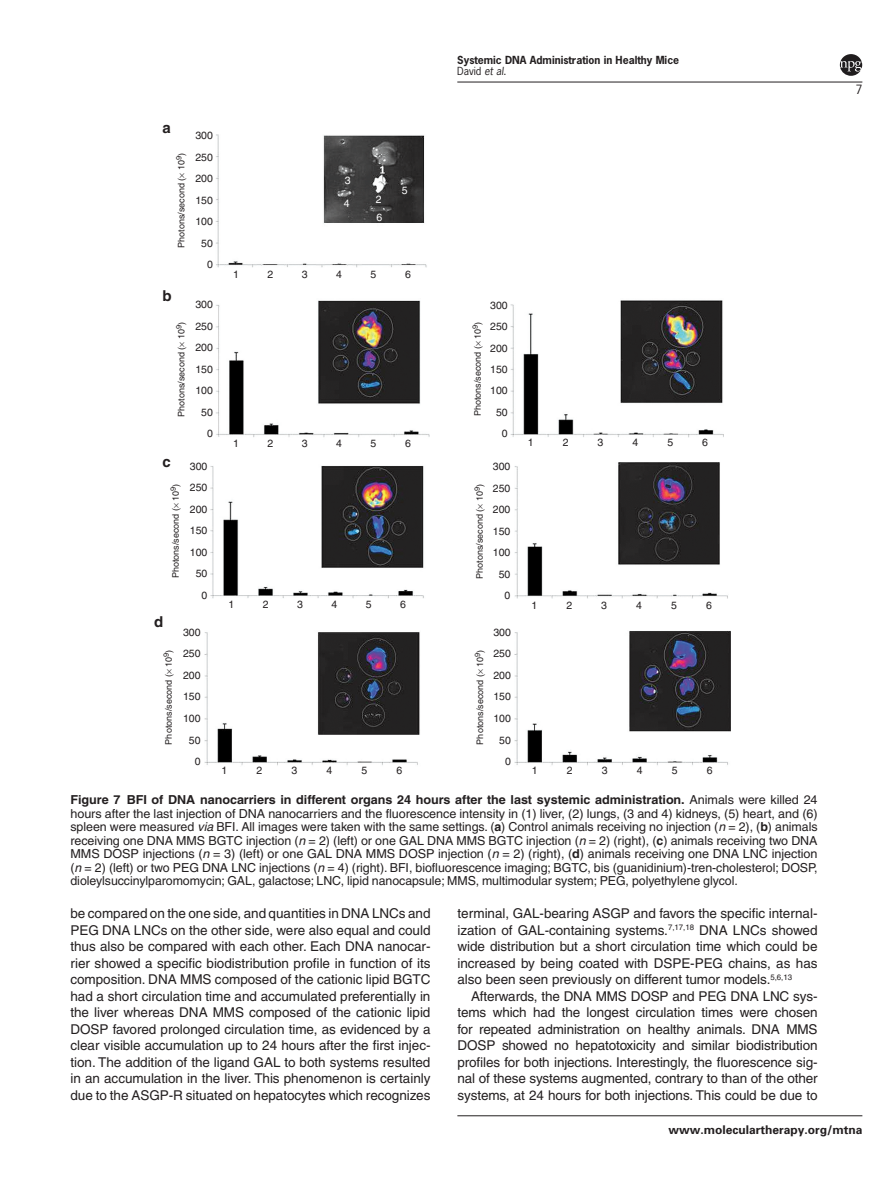
<style>
.page{position:relative;width:893px;height:1191px;background:#fff}
.page>*{position:absolute;margin:0;border:0;box-sizing:border-box;transform-origin:0 0}
.t1{font:700 15px "Helvetica";color:#231f20}
.t2{font:13.5px/16.5px "Helvetica";letter-spacing:-.005em;color:#231f20;text-align:justify}
.t3{font:12.3px/13.5px "Helvetica";letter-spacing:-.005em;color:#231f20;text-align:justify}
.t4{font:700 12px "Univers";color:#231f20}
.t5{font:12px "News Gothic";color:#231f20}
.t6{font:10.5px/21.6px "Helvetica";color:#231f20;text-align:justify}
.t7{font:700 10.5px/11.7px "News Gothic";color:#231f20}
.t8{font:10.5px/17.7px "Helvetica";color:#fff}
.t9{font:9px "Helvetica";color:#231f20}
.s1{font-weight:400}
.s2{font-weight:400;font-style:italic}
.s3{font-weight:700}
.s4{font-style:italic}
</style>
<div class="page">
<hr style="left:457px;top:1115px;width:405px;height:1px;background:#231f20">
<hr style="left:457px;top:82px;width:405px;height:1px;background:#231f20">
<svg style="left:840px;top:54px;width:22px;height:22px"></svg>
<img style="left:215px;top:134px;width:212px;height:133px">
<img style="left:216px;top:300px;width:213px;height:137px">
<img style="left:511px;top:300px;width:212px;height:137px">
<img style="left:515px;top:462px;width:213px;height:137px">
<img style="left:210px;top:465px;width:214px;height:134px">
<img style="left:204px;top:632px;width:216px;height:134px">
<img style="left:514px;top:631px;width:216px;height:135px">
<p class="t1" style="left:163px;top:118px;width:10px">a</p>
<p class="t9" style="left:176px;top:248px;width:96px;rotate:-90deg">Photons/second ( 10<sup>9</sup>)</p>
<p class="t1" style="left:163px;top:286px;width:11px">b</p>
<p class="t9" style="left:176px;top:417px;width:96px;rotate:-90deg">Photons/second ( 10<sup>9</sup>)</p>
<p class="t6" style="left:195px;top:125px;width:19px">300<br>250<br>200<br>150</p>
<p class="t6" style="left:195px;top:211px;width:19px;text-align:right">100<br>50<br>0</p>
<p class="t6" style="left:195px;top:293px;width:19px">300<br>250<br>200<br>150</p>
<p class="t6" style="left:195px;top:380px;width:19px;text-align:right">100<br>50<br>0</p>
<p class="t1" style="left:163px;top:452px;width:10px">c</p>
<p class="t9" style="left:170px;top:578px;width:96px;rotate:-90deg">Photons/second ( 10<sup>9</sup>)</p>
<p class="t6" style="left:190px;top:455px;width:19px">300<br>250<br>200<br>150</p>
<p class="t6" style="left:190px;top:541px;width:19px;text-align:right">100<br>50<br>0</p>
<p class="t1" style="left:154px;top:612px;width:11px">d</p>
<p class="t9" style="left:164px;top:744px;width:96px;rotate:-90deg">Photons/second ( 10<sup>9</sup>)</p>
<p class="t6" style="left:183px;top:621px;width:19px">300<br>250<br>200<br>150</p>
<p class="t6" style="left:183px;top:707px;width:19px;text-align:right">100<br>50<br>0</p>
<p class="t8" style="left:345px;top:171px;width:7px">3</p>
<p class="t8" style="left:344px;top:194px;width:7px">4</p>
<p class="t8" style="left:380px;top:161px;width:7px">1</p>
<p class="t8" style="left:376px;top:190px;width:8px">2<br>6</p>
<p class="t8" style="left:402px;top:181px;width:7px">5</p>
<p class="t6" style="left:233px;top:263px;width:7px">1</p>
<p class="t6" style="left:267px;top:263px;width:7px">2</p>
<p class="t6" style="left:302px;top:263px;width:7px">3</p>
<p class="t6" style="left:336px;top:263px;width:7px">4</p>
<p class="t6" style="left:371px;top:263px;width:7px">5</p>
<p class="t6" style="left:405px;top:263px;width:7px">6</p>
<p class="t6" style="left:233px;top:432px;width:7px">1</p>
<p class="t6" style="left:267px;top:432px;width:7px">2</p>
<p class="t6" style="left:302px;top:432px;width:7px">3</p>
<p class="t6" style="left:336px;top:432px;width:7px">4</p>
<p class="t6" style="left:371px;top:432px;width:7px">5</p>
<p class="t6" style="left:405px;top:432px;width:7px">6</p>
<p class="t6" style="left:228px;top:593px;width:7px">1</p>
<p class="t6" style="left:263px;top:593px;width:7px">2</p>
<p class="t6" style="left:297px;top:593px;width:7px">3</p>
<p class="t6" style="left:331px;top:593px;width:7px">4</p>
<p class="t6" style="left:366px;top:593px;width:7px">5</p>
<p class="t6" style="left:400px;top:593px;width:7px">6</p>
<p class="t6" style="left:222px;top:760px;width:7px">1</p>
<p class="t6" style="left:257px;top:760px;width:7px">2</p>
<p class="t6" style="left:292px;top:760px;width:7px">3</p>
<p class="t6" style="left:326px;top:760px;width:7px">4</p>
<p class="t6" style="left:361px;top:760px;width:7px">5</p>
<p class="t6" style="left:396px;top:760px;width:7px">6</p>
<p class="t7" style="left:457px;top:53px;width:223px">Systemic DNA Administration in Healthy Mice<br><span class="s1">David</span> <span class="s2">et al</span><span class="s1">.</span></p>
<p class="t6" style="left:490px;top:294px;width:19px">300<br>250<br>200<br>150</p>
<p class="t9" style="left:472px;top:416px;width:96px;rotate:-90deg">Photons/second ( 10<sup>9</sup>)</p>
<p class="t6" style="left:490px;top:380px;width:19px;text-align:right">100<br>50<br>0</p>
<p class="t9" style="left:474px;top:579px;width:96px;rotate:-90deg">Photons/second ( 10<sup>9</sup>)</p>
<p class="t6" style="left:493px;top:456px;width:19px">300<br>250<br>200<br>150</p>
<p class="t6" style="left:493px;top:542px;width:19px;text-align:right">100<br>50<br>0</p>
<p class="t9" style="left:475px;top:744px;width:96px;rotate:-90deg">Photons/second ( 10<sup>9</sup>)</p>
<p class="t6" style="left:493px;top:621px;width:19px">300<br>250<br>200<br>150</p>
<p class="t6" style="left:493px;top:707px;width:19px;text-align:right">100<br>50<br>0</p>
<p class="t6" style="left:528px;top:432px;width:7px">1</p>
<p class="t6" style="left:563px;top:432px;width:7px">2</p>
<p class="t6" style="left:598px;top:432px;width:7px">3</p>
<p class="t6" style="left:632px;top:432px;width:7px">4</p>
<p class="t6" style="left:667px;top:432px;width:7px">5</p>
<p class="t6" style="left:702px;top:432px;width:7px">6</p>
<p class="t6" style="left:531px;top:594px;width:7px">1</p>
<p class="t6" style="left:566px;top:594px;width:7px">2</p>
<p class="t6" style="left:601px;top:594px;width:7px">3</p>
<p class="t6" style="left:636px;top:594px;width:7px">4</p>
<p class="t6" style="left:671px;top:594px;width:7px">5</p>
<p class="t6" style="left:706px;top:594px;width:7px">6</p>
<p class="t6" style="left:532px;top:760px;width:7px">1</p>
<p class="t6" style="left:567px;top:760px;width:7px">2</p>
<p class="t6" style="left:602px;top:760px;width:7px">3</p>
<p class="t6" style="left:637px;top:760px;width:7px">4</p>
<p class="t6" style="left:672px;top:760px;width:7px">5</p>
<p class="t6" style="left:707px;top:760px;width:7px">6</p>
<p class="t3" style="left:71px;top:793px;width:749px"><span class="s3">Figure 7 BFI of DNA nanocarriers in different organs 24 hours after the last systemic administration.</span> Animals were killed 24 hours after the last injection of DNA nanocarriers and the fluorescence intensity in (1) liver, (2) lungs, (3 and 4) kidneys, (5) heart, and (6) spleen were measured <span class="s4">via</span> BFI. All images were taken with the same settings. (<span class="s3">a</span>) Control animals receiving no injection (<span class="s4">n</span> = 2), (<span class="s3">b</span>) animals receiving one DNA MMS BGTC injection (<span class="s4">n</span> = 2) (left) or one GAL DNA MMS BGTC injection (<span class="s4">n</span> = 2) (right), (<span class="s3">c</span>) animals receiving two DNA MMS DOSP injections (<span class="s4">n</span> = 3) (left) or one GAL DNA MMS DOSP injection (<span class="s4">n</span> = 2) (right), (<span class="s3">d</span>) animals receiving one DNA LNC injection (<span class="s4">n</span> = 2) (left) or two PEG DNA LNC injections (<span class="s4">n</span> = 4) (right). BFI, biofluorescence imaging; BGTC, bis (guanidinium)-tren-cholesterol; DOSP, dioleylsuccinylparomomycin; GAL, galactose; LNC, lipid nanocapsule; MMS, multimodular system; PEG, polyethylene glycol.</p>
<p class="t2" style="left:70px;top:905px;width:362px">be compared on the one side, and quantities in DNA LNCs and PEG DNA LNCs on the other side, were also equal and could thus also be compared with each other. Each DNA nanocar&shy;rier showed a specific biodistribution profile in function of its composition. DNA MMS composed of the cationic lipid BGTC had a short circulation time and accumulated preferentially in the liver whereas DNA MMS composed of the cationic lipid DOSP favored prolonged circulation time, as evidenced by a clear visible accumulation up to 24 hours after the first injec&shy;tion. The addition of the ligand GAL to both systems resulted in an accumulation in the liver. This phenomenon is certainly due to the ASGP-R situated on hepatocytes which recognizes</p>
<p class="t2" style="left:457px;top:905px;width:362px">terminal, GAL-bearing ASGP and favors the specific internal&shy;ization of GAL-containing systems.<sup>7,17,18</sup> DNA LNCs showed wide distribution but a short circulation time which could be increased by being coated with DSPE-PEG chains, as has also been seen previously on different tumor models.<sup>5,6,13</sup></p>
<p class="t2" style="left:458px;top:987px;width:362px;text-indent:14px">Afterwards, the DNA MMS DOSP and PEG DNA LNC sys&shy;tems which had the longest circulation times were chosen for repeated administration on healthy animals. DNA MMS DOSP showed no hepatotoxicity and similar biodistribution profiles for both injections. Interestingly, the fluorescence sig&shy;nal of these systems augmented, contrary to than of the other systems, at 24 hours for both injections. This could be due to</p>
<p class="t5" style="left:855px;top:82px;width:8px">7</p>
<p class="t4" style="left:668px;top:1122px;width:196px">www.moleculartherapy.org/mtna</p>
</div>
